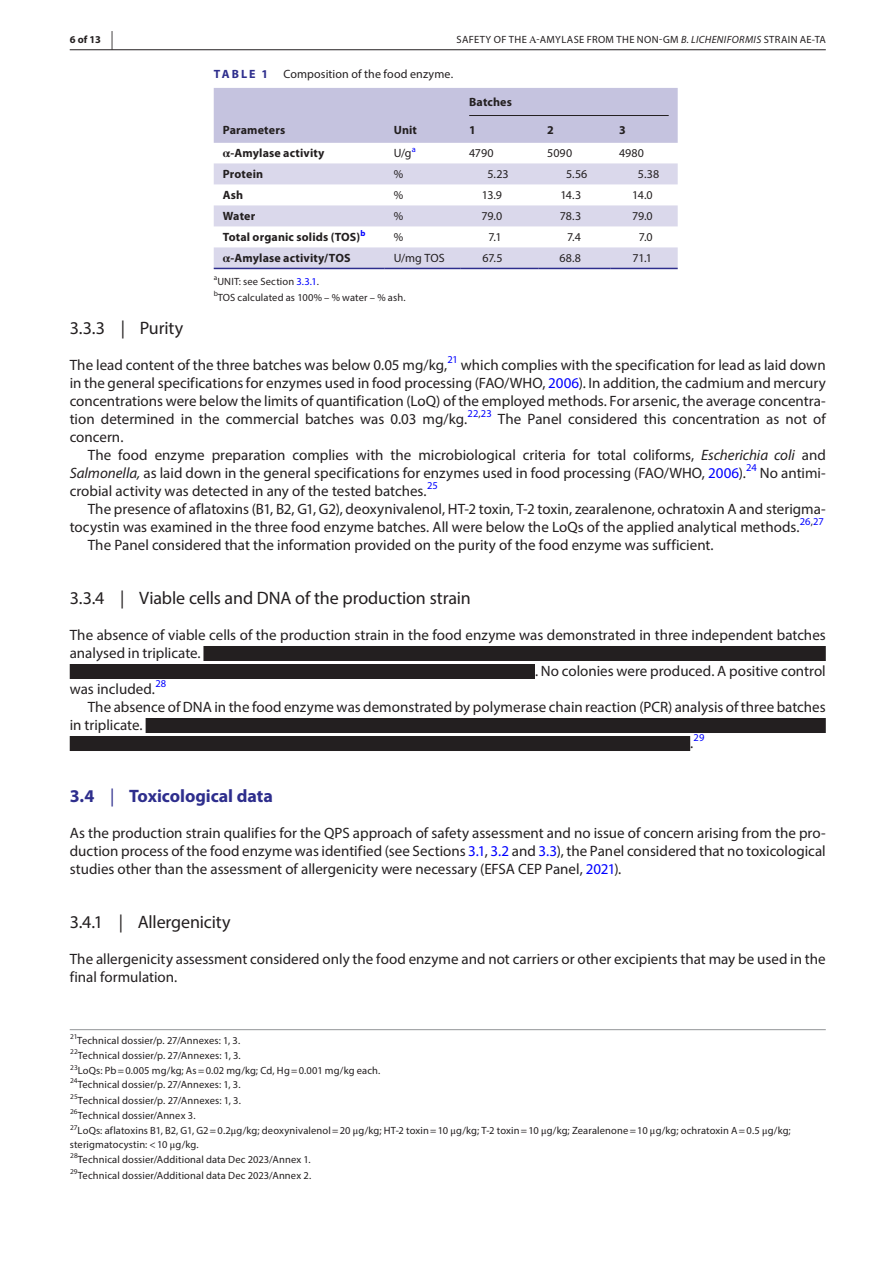
<style>
.page{position:relative;width:893px;height:1263px;background:#fff}
.page>*{position:absolute;margin:0;border:0;box-sizing:border-box;transform-origin:0 0}
.t1{font:18px "Myriad Pro";letter-spacing:-.01em;color:#231f20}
.t2{font:700 18px "Myriad Pro";letter-spacing:-.005em;color:#2e2e8d}
.t3{font:15px/18px "Myriad Pro";color:#231f20;text-align:justify}
.t4{font:12px "Myriad Pro";letter-spacing:.005em;color:#231f20}
.t5{font:700 12px "Myriad Pro";letter-spacing:.01em;color:#231f20}
.t6{font:700 12px "Myriad Pro";letter-spacing:.165em;color:#2e2e8d}
.t7{font:10.5px/15.3px "Myriad Pro";letter-spacing:.01em;color:#231f20}
.t8{font:10.5px "Myriad Pro";letter-spacing:.035em;color:#231f20}
.t9{font:10.5px "Myriad Pro";letter-spacing:.005em;color:#00f}
.t10{font:700 10.5px "Myriad Pro";color:#231f20}
.t11{font:8.4px "Myriad Pro";color:#00f}
.t12{font:7.35px "Myriad Pro";letter-spacing:.01em;color:#231f20}
.s1{font-size:18.6px}
.s2{font-family:"STIX"}
.s3{font-style:italic}
.s4{color:#00f}
.s5{color:#231f20}
.s6{font-weight:400}
</style>
<div class="page">
<hr style="left:70px;top:49px;width:756px;height:1px;background:#231f20">
<div style="left:203px;top:646px;width:623px;height:15px;background:#231f20"></div>
<div style="left:70px;top:664px;width:465px;height:15px;background:#231f20"></div>
<div style="left:146px;top:718px;width:680px;height:15px;background:#231f20"></div>
<div style="left:70px;top:736px;width:620px;height:15px;background:#231f20"></div>
<hr style="left:70px;top:1029px;width:756px;height:1px;background:#939598">
<div style="left:214px;top:88px;width:464px;height:55px;background:#c5c3df"></div>
<svg style="left:214px;top:163px;width:464px;height:105px;fill:#dad8eb"></svg>
<hr style="left:214px;top:268px;width:171px;height:1px;background:#2e2e8d">
<hr style="left:385px;top:268px;width:75px;height:1px;background:#2e2e8d">
<hr style="left:460px;top:268px;width:78px;height:1px;background:#2e2e8d">
<hr style="left:538px;top:268px;width:72px;height:1px;background:#2e2e8d">
<hr style="left:610px;top:268px;width:68px;height:1px;background:#2e2e8d">
<hr style="left:469px;top:115px;width:200px;height:1px;background:#231f20">
<p class="t10" style="left:70px;top:32px;width:45px">6 of 13 <span class="s1">|</span></p>
<p class="t8" style="left:457px;top:33px;width:371px">SAFETY OF THE <span class="s2">Α</span>-AMYLASE FROM THE NON-GM <span class="s3">B. LICHENIFORMIS</span> STRAIN AE-TA</p>
<p class="t6" style="left:214px;top:66px;width:56px">TABLE 1</p>
<p class="t4" style="left:283px;top:67px;width:171px">Composition of the food enzyme.</p>
<p class="t5" style="left:223px;top:122px;width:64px">Parameters</p>
<p class="t5" style="left:394px;top:122px;width:25px">Unit</p>
<p class="t5" style="left:469px;top:94px;width:44px">Batches</p>
<p class="t5" style="left:469px;top:122px;width:8px">1</p>
<p class="t5" style="left:547px;top:122px;width:8px">2</p>
<p class="t5" style="left:619px;top:122px;width:8px">3</p>
<p class="t5" style="left:223px;top:146px;width:103px"><span class="s2">α</span>-Amylase activity</p>
<p class="t4" style="left:394px;top:146px;width:19px">U/g</p>
<p class="t11" style="left:412px;top:144px;width:6px">a</p>
<p class="t4" style="left:469px;top:146px;width:26px">4790</p>
<p class="t4" style="left:547px;top:146px;width:26px">5090</p>
<p class="t4" style="left:619px;top:146px;width:26px">4980</p>
<p class="t5" style="left:223px;top:167px;width:42px">Protein</p>
<p class="t4" style="left:394px;top:167px;width:11px">%</p>
<p class="t4" style="left:487px;top:167px;width:23px">5.23</p>
<p class="t4" style="left:566px;top:167px;width:23px">5.56</p>
<p class="t4" style="left:638px;top:167px;width:23px">5.38</p>
<p class="t5" style="left:223px;top:188px;width:22px">Ash</p>
<p class="t4" style="left:394px;top:188px;width:11px">%</p>
<p class="t4" style="left:482px;top:188px;width:22px">13.9</p>
<p class="t4" style="left:560px;top:188px;width:22px">14.3</p>
<p class="t4" style="left:632px;top:188px;width:22px">14.0</p>
<p class="t5" style="left:223px;top:209px;width:34px">Water</p>
<p class="t4" style="left:394px;top:209px;width:11px">%</p>
<p class="t4" style="left:482px;top:209px;width:22px">79.0</p>
<p class="t4" style="left:560px;top:209px;width:23px">78.3</p>
<p class="t4" style="left:632px;top:209px;width:22px">79.0</p>
<p class="t5" style="left:223px;top:230px;width:144px">Total organic solids (TOS)<sup>b</sup></p>
<p class="t4" style="left:394px;top:230px;width:11px">%</p>
<p class="t4" style="left:488px;top:230px;width:15px">7.1</p>
<p class="t4" style="left:567px;top:230px;width:15px">7.4</p>
<p class="t4" style="left:639px;top:230px;width:15px">7.0</p>
<p class="t5" style="left:223px;top:251px;width:129px"><span class="s2">α</span>-Amylase activity/TOS</p>
<p class="t4" style="left:394px;top:251px;width:52px">U/mg TOS</p>
<p class="t4" style="left:483px;top:251px;width:22px">67.5</p>
<p class="t4" style="left:559px;top:251px;width:23px">68.8</p>
<p class="t4" style="left:632px;top:251px;width:21px">71.1</p>
<p class="t7" style="left:214px;top:273px;width:193px;line-height:15.8px"><sup>a</sup>UNIT: see Section <span class="s4">3.3.1</span>.<br><sup>b</sup>TOS calculated as 100% – % water – % ash.</p>
<p class="t1" style="left:70px;top:317px;width:115px">3.3.3 | Purity</p>
<p class="t3" style="left:70px;top:356px;width:379px">The lead content of the three batches was below 0.05 mg/kg,</p>
<p class="t9" style="left:447px;top:353px;width:12px">21</p>
<p class="t3" style="left:70px;top:356px;width:758px;text-indent:391px">which complies with the specification for lead as laid down in the general specifications for enzymes used in food processing (FAO/WHO, <span class="s4">2006</span>). In addition, the cadmium and mercury concentrations were below the limits of quantification (LoQ) of the employed methods. For arsenic, the average concentra&shy;tion determined in the commercial batches was 0.03 mg/kg.</p>
<p class="t9" style="left:468px;top:407px;width:26px">22<span class="s5">,</span>23</p>
<p class="t3" style="left:498px;top:410px;width:329px">The Panel considered this concentration as not of</p>
<p class="t3" style="left:70px;top:428px;width:55px">concern.</p>
<p class="t3" style="left:88px;top:446px;width:740px">The food enzyme preparation complies with the microbiological criteria for total coliforms, <span class="s3">Escherichia coli</span> and</p>
<p class="t3" style="left:70px;top:464px;width:678px"><span class="s3">Salmonella,</span> as laid down in the general specifications for enzymes used in food processing (FAO/WHO, <span class="s4">2006</span>).</p>
<p class="t9" style="left:746px;top:461px;width:12px">24</p>
<p class="t3" style="left:760px;top:464px;width:67px">No antimi-</p>
<p class="t3" style="left:70px;top:482px;width:358px">crobial activity was detected in any of the tested batches.</p>
<p class="t9" style="left:427px;top:479px;width:12px">25</p>
<p class="t3" style="left:70px;top:500px;width:757px;text-indent:18px">The presence of aflatoxins (B1, B2, G1, G2), deoxynivalenol, HT-2 toxin, T-2 toxin, zearalenone, ochratoxin A and sterigma&shy;tocystin was examined in the three food enzyme batches. All were below the LoQs of the applied analytical methods.</p>
<p class="t9" style="left:800px;top:515px;width:25px">26<span class="s5">,</span>27</p>
<p class="t3" style="left:88px;top:536px;width:627px">The Panel considered that the information provided on the purity of the food enzyme was sufficient.</p>
<p class="t1" style="left:70px;top:587px;width:403px">3.3.4 | Viable cells and DNA of the production strain</p>
<p class="t3" style="left:70px;top:626px;width:757px">The absence of viable cells of the production strain in the food enzyme was demonstrated in three independent batches</p>
<p class="t3" style="left:70px;top:644px;width:132px">analysed in triplicate.</p>
<p class="t3" style="left:535px;top:662px;width:292px">. No colonies were produced. A positive control</p>
<p class="t3" style="left:70px;top:680px;width:87px">was included.</p>
<p class="t9" style="left:155px;top:677px;width:12px">28</p>
<p class="t3" style="left:88px;top:698px;width:739px">The absence of DNA in the food enzyme was demonstrated by polymerase chain reaction (PCR) analysis of three batches</p>
<p class="t3" style="left:70px;top:716px;width:74px">in triplicate.</p>
<p class="t3" style="left:690px;top:734px;width:5px">.</p>
<p class="t9" style="left:694px;top:731px;width:12px">29</p>
<p class="t2" style="left:70px;top:784px;width:205px">3.4 <span class="s6">|</span> Toxicological data</p>
<p class="t3" style="left:70px;top:824px;width:758px">As the production strain qualifies for the QPS approach of safety assessment and no issue of concern arising from the pro&shy;duction process of the food enzyme was identified (see Sections <span class="s4">3.1</span>, <span class="s4">3.2</span> and <span class="s4">3.3</span>), the Panel considered that no toxicological studies other than the assessment of allergenicity were necessary (EFSA CEP Panel, <span class="s4">2021</span>).</p>
<p class="t1" style="left:70px;top:911px;width:162px">3.4.1 | Allergenicity</p>
<p class="t3" style="left:70px;top:950px;width:757px">The allergenicity assessment considered only the food enzyme and not carriers or other excipients that may be used in the final formulation.</p>
<p class="t12" style="left:70px;top:1032px;width:9px">21</p>
<p class="t7" style="left:77px;top:1032px;width:164px">Technical dossier/p. 27/Annexes: 1, 3.</p>
<p class="t12" style="left:70px;top:1047px;width:9px">22</p>
<p class="t7" style="left:78px;top:1047px;width:164px">Technical dossier/p. 27/Annexes: 1, 3.</p>
<p class="t12" style="left:70px;top:1062px;width:9px">23</p>
<p class="t7" style="left:70px;top:1064px;width:312px;line-height:13.8px;text-indent:8px">LoQs: Pb=0.005 mg/kg; As=0.02 mg/kg; Cd, Hg=0.001 mg/kg each.<br><sup>24</sup>Technical dossier/p. 27/Annexes: 1, 3.</p>
<p class="t7" style="left:70px;top:1092px;width:722px"><sup>25</sup>Technical dossier/p. 27/Annexes: 1, 3.<br><sup>26</sup>Technical dossier/Annex 3.<br><sup>27</sup>LoQs: aflatoxins B1, B2, G1, G2=0.2<span class="s2">μ</span>g/kg; deoxynivalenol=20 <span class="s2">μ</span>g/kg; HT-2 toxin=10 <span class="s2">μ</span>g/kg; T-2 toxin=10 <span class="s2">μ</span>g/kg; Zearalenone=10 <span class="s2">μ</span>g/kg; ochratoxin A=0.5 <span class="s2">μ</span>g/kg;</p>
<p class="t7" style="left:70px;top:1136px;width:243px">sterigmatocystin: &lt;10 <span class="s2">μ</span>g/kg.<br><sup>28</sup>Technical dossier/Additional data Dec 2023/Annex 1.</p>
<p class="t12" style="left:70px;top:1167px;width:9px">29</p>
<p class="t7" style="left:78px;top:1167px;width:235px">Technical dossier/Additional data Dec 2023/Annex 2.</p>
</div>
